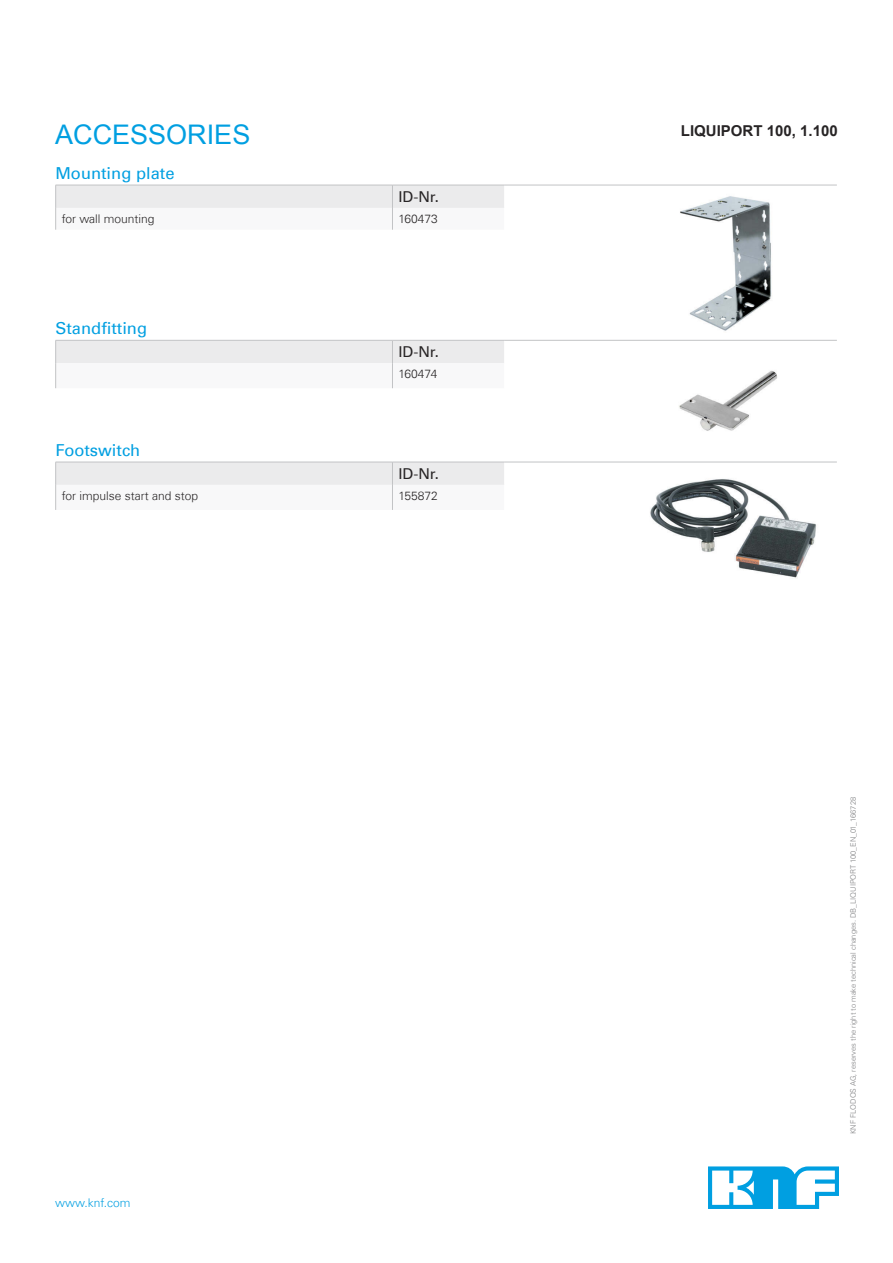
<style>
.page{position:relative;width:893px;height:1263px;background:#fff}
.page>*{position:absolute;margin:0;border:0;box-sizing:border-box;transform-origin:0 0}
.t1{font:27px "Arial";color:#009fe1}
.t2{font:16.5px "Univers Com 55 Roman";color:#009fe1}
.t3{font:700 15px "Arial";color:#272425}
.t4{font:15px "Univers Com 55 Roman";color:#272425}
.t5{font:300 12px "Univers Com 45";color:#272425}
.t6{font:300 12px "Univers Com 45";color:#009fe1}
.t7{font:300 7.5px "Univers Com 45";color:#808183}
</style>
<div class="page">
<svg style="left:708px;top:1166px;width:131px;height:43px"></svg>
<hr style="left:504px;top:185px;width:333px;height:1px;background:#c2c3c5">
<svg style="left:55px;top:185px;width:449px;height:45px"></svg>
<hr style="left:504px;top:340px;width:333px;height:1px;background:#c2c3c5">
<svg style="left:55px;top:340px;width:449px;height:48px"></svg>
<hr style="left:504px;top:462px;width:333px;height:1px;background:#c2c3c5">
<svg style="left:55px;top:462px;width:449px;height:48px"></svg>
<img style="left:680px;top:196px;width:92px;height:135px">
<img style="left:650px;top:479px;width:167px;height:99px">
<img style="left:679px;top:370px;width:98px;height:61px">
<h1 class="t1" style="left:55px;top:119px;width:197px">ACCESSORIES</h1>
<h2 class="t2" style="left:55px;top:166px;width:121px">Mounting plate</h2>
<h3 class="t4" style="left:398px;top:191px;width:42px">ID-Nr.</h3>
<h3 class="t5" style="left:62px;top:214px;width:94px">for wall mounting</h3>
<h3 class="t5" style="left:398px;top:214px;width:41px">160473</h3>
<h2 class="t2" style="left:55px;top:318px;width:93px">Standfitting</h2>
<h2 class="t2" style="left:55px;top:443px;width:86px">Footswitch</h2>
<h3 class="t4" style="left:398px;top:346px;width:42px">ID-Nr.</h3>
<h3 class="t5" style="left:398px;top:369px;width:40px">160474</h3>
<h3 class="t4" style="left:398px;top:468px;width:42px">ID-Nr.</h3>
<h3 class="t5" style="left:62px;top:491px;width:138px">for impulse start and stop</h3>
<h3 class="t5" style="left:398px;top:491px;width:41px">155872</h3>
<h3 class="t6" style="left:55px;top:1198px;width:77px">www.knf.com</h3>
<h3 class="t3" style="left:681px;top:125px;width:158px">LIQUIPORT 100, 1.100</h3>
<p class="t7" style="left:850px;top:1134px;width:338px;rotate:-90deg">KNF FLODOS AG, reserves the right to make technical changes. DB_LIQUIPORT 100_EN_01_166728</p>
</div>
